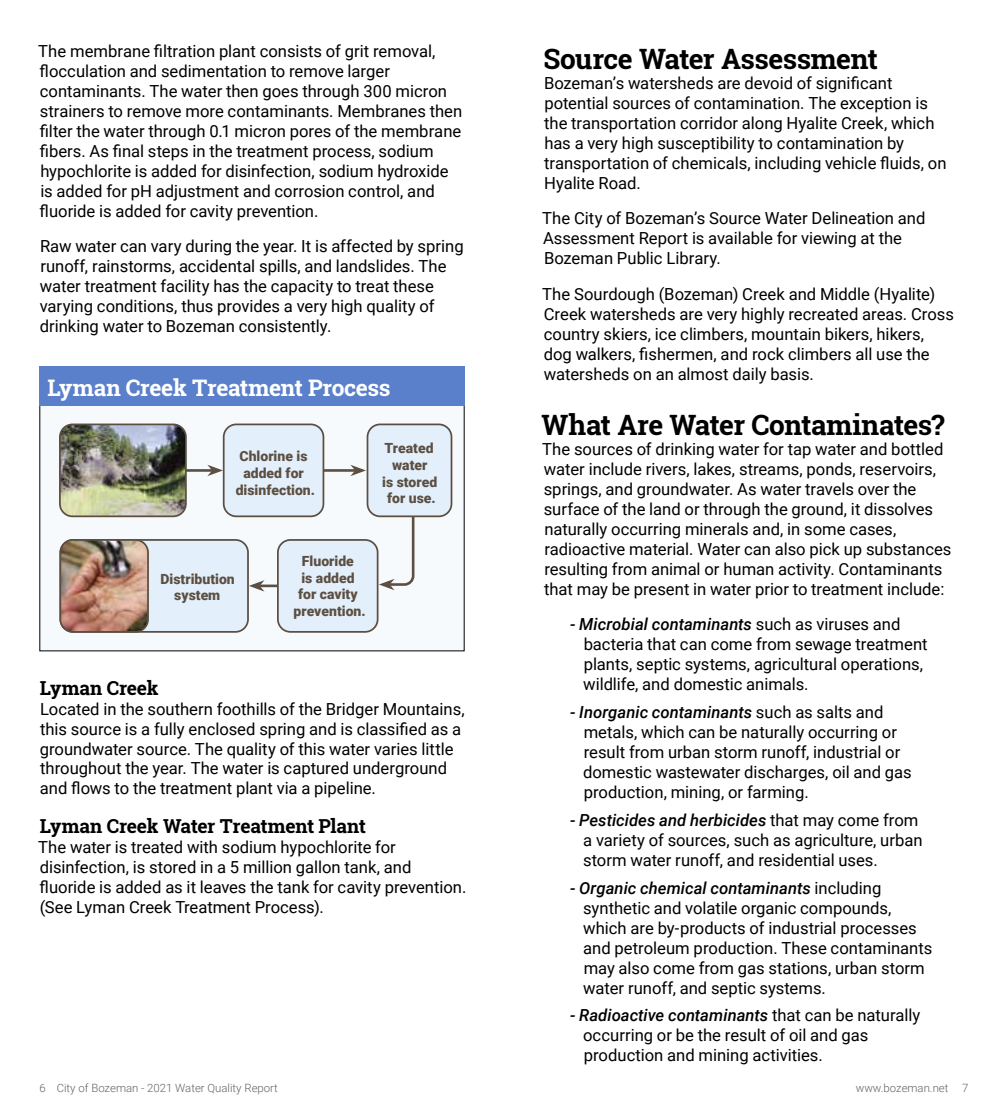
<style>
.page{position:relative;width:1008px;height:1119px;background:#fff}
.page>*{position:absolute;margin:0;border:0;box-sizing:border-box;transform-origin:0 0}
.t1{font:700 28px "Roboto Slab";letter-spacing:-.02em;color:#000}
.t2{font:700 22.75px "Roboto Slab";letter-spacing:-.015em;color:#fff}
.t3{font:700 19.25px "Roboto Slab";letter-spacing:-.01em;color:#000}
.t4{font:16.62px/19.9px "Roboto";color:#000}
.t5{font:900 14px/16.8px "Roboto";color:#5c4f42;text-align:center}
.t6{font:300 11.38px "Roboto";color:#636363}
.s1{font-weight:500;font-style:italic}
</style>
<div class="page">
<div style="left:40px;top:367px;width:424px;height:283px;background:#f6fafd"></div>
<div style="left:39px;top:366px;width:426px;height:39px;background:#5b80cb"></div>
<hr style="left:139px;top:469px;width:73px;height:2px;background:#5c4f42">
<svg style="left:207px;top:464px;width:16px;height:12px"></svg>
<svg style="left:379px;top:517px;width:37px;height:73px"></svg>
<hr style="left:260px;top:584px;width:44px;height:3px;background:#5c4f42">
<svg style="left:249px;top:580px;width:16px;height:11px"></svg>
<img style="left:60px;top:426px;width:126px;height:90px">
<div style="left:59px;top:423px;width:128px;height:94px;border:2px solid #5c4f42;border-radius:13px"></div>
<div style="left:367px;top:424px;width:84px;height:92px;background:#e3f0fb;border-radius:13px"></div>
<div style="left:367px;top:423px;width:85px;height:94px;border:2px solid #5c4f42;border-radius:13px"></div>
<div style="left:60px;top:540px;width:188px;height:91px;background:#e3f0fb;border-radius:13px"></div>
<div style="left:60px;top:539px;width:189px;height:93px;border:2px solid #5c4f42;border-radius:13px"></div>
<div style="left:278px;top:540px;width:100px;height:91px;background:#e3f0fb;border-radius:13px"></div>
<div style="left:277px;top:539px;width:102px;height:93px;border:2px solid #5c4f42;border-radius:13px"></div>
<hr style="left:282px;top:469px;width:73px;height:2px;background:#5c4f42">
<svg style="left:350px;top:464px;width:16px;height:12px"></svg>
<div style="left:224px;top:424px;width:99px;height:92px;background:#e3f0fb;border-radius:13px"></div>
<div style="left:223px;top:423px;width:101px;height:94px;border:2px solid #5c4f42;border-radius:13px"></div>
<img style="left:60px;top:540px;width:88px;height:91px">
<div style="left:60px;top:539px;width:89px;height:93px;border:2px solid #5c4f42;border-radius:13px"></div>
<p class="t4" style="left:38px;top:40px;width:410px">The membrane filtration plant consists of grit removal, flocculation and sedimentation to remove larger contaminants. The water then goes through 300 micron</p>
<p class="t4" style="left:40px;top:100px;width:424px">strainers to remove more contaminants. Membranes then</p>
<p class="t4" style="left:40px;top:120px;width:423px">filter the water through 0.1 micron pores of the membrane fibers. As final steps in the treatment process, sodium</p>
<p class="t4" style="left:40px;top:160px;width:410px">hypochlorite is added for disinfection, sodium hydroxide</p>
<p class="t4" style="left:40px;top:180px;width:397px">is added for pH adjustment and corrosion control, and fluoride is added for cavity prevention.</p>
<p class="t4" style="left:40px;top:236px;width:425px">Raw water can vary during the year. It is affected by spring</p>
<p class="t4" style="left:40px;top:256px;width:408px">runoff, rainstorms, accidental spills, and landslides. The water treatment facility has the capacity to treat these varying conditions, thus provides a very high quality of drinking water to Bozeman consistently.</p>
<p class="t2" style="left:47px;top:372px;width:345px">Lyman Creek Treatment Process</p>
<p class="t5" style="left:236px;top:447px;width:81px">Chlorine is added for disinfection.</p>
<p class="t5" style="left:382px;top:439px;width:56px">Treated water<br>is stored for use.</p>
<p class="t5" style="left:161px;top:569px;width:76px">Distribution system</p>
<p class="t5" style="left:294px;top:552px;width:74px">Fluoride<br>is added for cavity prevention.</p>
<p class="t3" style="left:40px;top:674px;width:120px">Lyman Creek</p>
<p class="t4" style="left:40px;top:698px;width:426px">Located in the southern foothills of the Bridger Mountains, this source is a fully enclosed spring and is classified as a</p>
<p class="t4" style="left:40px;top:737px;width:415px">groundwater source. The quality of this water varies little throughout the year. The water is captured underground</p>
<p class="t4" style="left:40px;top:777px;width:338px">and flows to the treatment plant via a pipeline.</p>
<p class="t3" style="left:40px;top:813px;width:327px">Lyman Creek Water Treatment Plant</p>
<p class="t4" style="left:38px;top:836px;width:359px">The water is treated with sodium hypochlorite for</p>
<p class="t4" style="left:40px;top:856px;width:428px">disinfection, is stored in a 5 million gallon tank, and fluoride is added as it leaves the tank for cavity prevention. (See Lyman Creek Treatment Process).</p>
<h2 class="t1" style="left:544px;top:39px;width:336px">Source Water Assessment</h2>
<p class="t4" style="left:544px;top:72px;width:350px">Bozeman’s watersheds are devoid of significant</p>
<p class="t4" style="left:544px;top:92px;width:385px">potential sources of contamination. The exception is</p>
<p class="t4" style="left:544px;top:112px;width:392px">the transportation corridor along Hyalite Creek, which</p>
<p class="t4" style="left:544px;top:132px;width:361px">has a very high susceptibility to contamination by</p>
<p class="t4" style="left:544px;top:152px;width:404px">transportation of chemicals, including vehicle fluids, on</p>
<p class="t4" style="left:544px;top:172px;width:98px">Hyalite Road.</p>
<p class="t4" style="left:542px;top:208px;width:385px">The City of Bozeman’s Source Water Delineation and<br>Assessment Report is available for viewing at the</p>
<p class="t4" style="left:544px;top:248px;width:178px">Bozeman Public Library.</p>
<p class="t4" style="left:542px;top:283px;width:394px">The Sourdough (Bozeman) Creek and Middle (Hyalite)</p>
<p class="t4" style="left:544px;top:303px;width:412px">Creek watersheds are very highly recreated areas. Cross country skiers, ice climbers, mountain bikers, hikers,</p>
<p class="t4" style="left:544px;top:343px;width:388px">dog walkers, fishermen, and rock climbers all use the watersheds on an almost daily basis.</p>
<h2 class="t1" style="left:541px;top:405px;width:405px">What Are Water Contaminates?</h2>
<p class="t4" style="left:542px;top:438px;width:403px">The sources of drinking water for tap water and bottled water include rivers, lakes, streams, ponds, reservoirs, springs, and groundwater. As water travels over the surface of the land or through the ground, it dissolves</p>
<p class="t4" style="left:544px;top:518px;width:353px">naturally occurring minerals and, in some cases,</p>
<p class="t4" style="left:544px;top:538px;width:409px">radioactive material. Water can also pick up substances</p>
<p class="t4" style="left:544px;top:558px;width:399px">resulting from animal or human activity. Contaminants</p>
<p class="t4" style="left:544px;top:578px;width:402px">that may be present in water prior to treatment include:</p>
<p class="t4" style="left:583px;top:614px;width:346px;text-indent:-13px"><span class="s1">- Microbial contaminants</span> such as viruses and bacteria that can come from sewage treatment plants, septic systems, agricultural operations, wildlife, and domestic animals.</p>
<p class="t4" style="left:583px;top:701px;width:330px;text-indent:-13px"><span class="s1">- Inorganic contaminants</span> such as salts and metals, which can be naturally occurring or result from urban storm runoff, industrial or domestic wastewater discharges, oil and gas production, mining, or farming.</p>
<p class="t4" style="left:570px;top:809px;width:354px;text-align:right"><span class="s1">- Pesticides and herbicides</span> that may come from a variety of sources, such as agriculture, urban</p>
<p class="t4" style="left:583px;top:849px;width:296px">storm water runoff, and residential uses.</p>
<p class="t4" style="left:583px;top:877px;width:310px;text-indent:-13px"><span class="s1">- Organic chemical contaminants</span> including synthetic and volatile organic compounds,</p>
<p class="t4" style="left:583px;top:917px;width:335px">which are by-products of industrial processes</p>
<p class="t4" style="left:583px;top:936px;width:351px">and petroleum production. These contaminants</p>
<p class="t4" style="left:584px;top:956px;width:343px">may also come from gas stations, urban storm</p>
<p class="t4" style="left:583px;top:976px;width:244px">water runoff, and septic systems.</p>
<p class="t4" style="left:583px;top:1004px;width:339px;text-indent:-13px"><span class="s1">- Radioactive contaminants</span> that can be naturally occurring or be the result of oil and gas production and mining activities.</p>
<p class="t6" style="left:39px;top:1079px;width:240px">6 City of Bozeman - 2021 Water Quality Report</p>
<p class="t6" style="left:856px;top:1079px;width:114px">www.bozeman.net 7</p>
</div>
